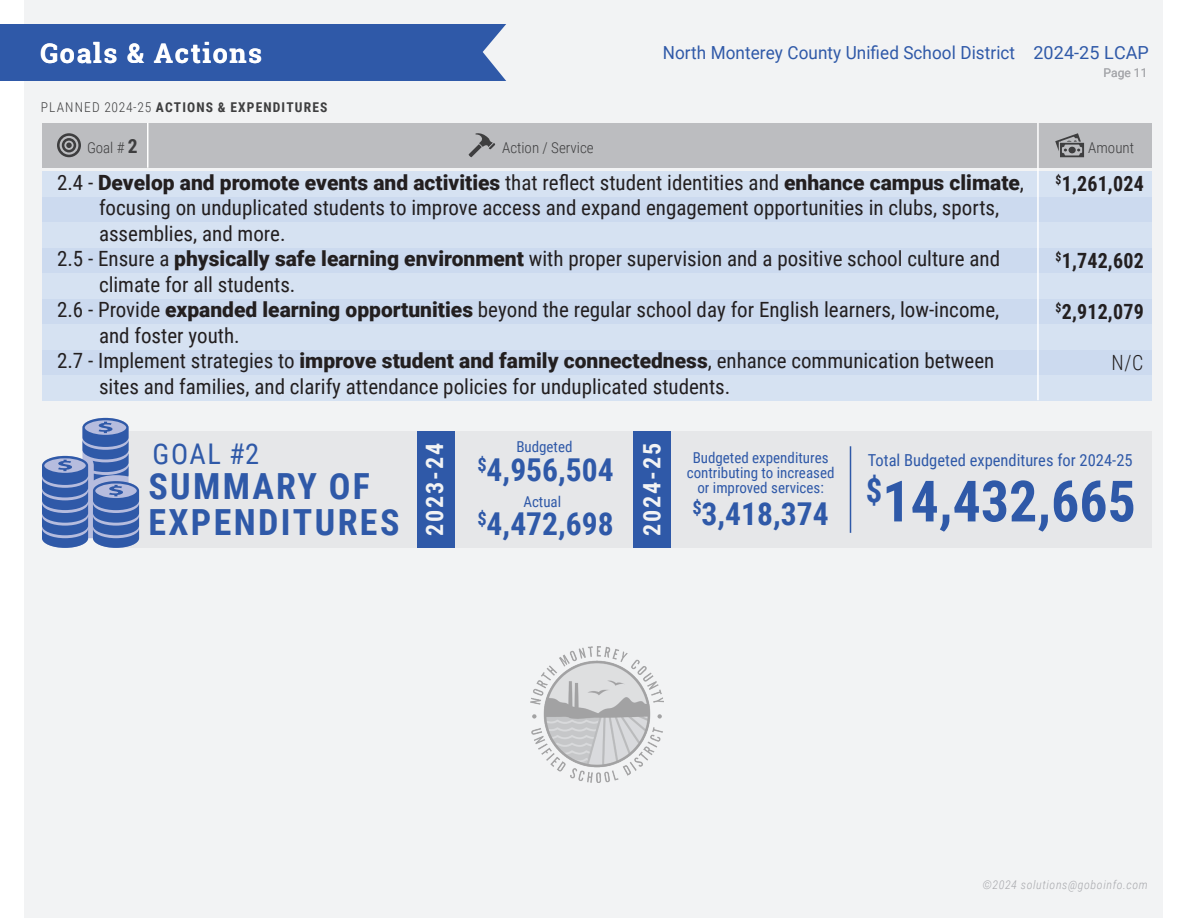
<style>
.page{position:relative;width:1188px;height:918px;background:#fff}
.page>*{position:absolute;margin:0;border:0;box-sizing:border-box;transform-origin:0 0}
.t1{font:700 57px "Roboto Condensed";color:#2f59a8}
.t2{font:700 36px/36px "Roboto Condensed";letter-spacing:.065em;color:#2f59a8}
.t3{font:700 31.5px "Roboto Condensed";color:#2f59a8}
.t4{font:28.5px "Roboto Condensed";color:#2f59a8}
.t5{font:700 27px "Roboto Slab";letter-spacing:.06em;color:#fff}
.t6{font:700 24px "Roboto Condensed";letter-spacing:.08em;color:#f2f3f4}
.t7{font:21px/25.5px "Roboto Condensed";color:#231f20}
.t8{font:700 21px "Roboto Condensed";letter-spacing:.01em;color:#231f20;scale:.95 1}
.t9{font:300 21px "Roboto Condensed";color:#231f20;scale:.95 1}
.t10{font:18px "Roboto";letter-spacing:.005em;color:#2f59a8;scale:.95 1}
.t11{font:16.5px "Roboto Condensed";color:#2f59a8}
.t12{font:15px/15px "Roboto Condensed";color:#2f59a8;text-align:center}
.t13{font:300 15px "Roboto Condensed";color:#3e3e3f}
.t14{font:700 13.5px "Roboto Condensed";letter-spacing:.085em;color:#3e3e3f}
.t15{font:italic 300 12px "Roboto Condensed";letter-spacing:.05em;color:#a8a9ad}
.t16{font:12px "Roboto";letter-spacing:.005em;color:#a8a9ad}
.s1{font-weight:300}
.s2{font-weight:700;font-size:19.5px}
.s3{font-family:"Roboto";font-weight:900}
</style>
<div class="page">
<div style="left:25px;top:0;width:1138px;height:918px;background:#f2f3f4"></div>
<div style="left:0;top:24px;width:506px;height:57px;background:#2f59a8"></div>
<div style="left:42px;top:123px;width:1110px;height:45px;background:#bcbdc0"></div>
<svg style="left:57px;top:133px;width:24px;height:24px"></svg>
<svg style="left:1055px;top:133px;width:29px;height:24px"></svg>
<div style="left:42px;top:171px;width:1110px;height:229px;background:#ccdaef"></div>
<div style="left:42px;top:171px;width:1110px;height:25px;background:#d6e2f2"></div>
<div style="left:42px;top:222px;width:1110px;height:25px;background:#d6e2f2"></div>
<div style="left:42px;top:273px;width:1110px;height:25px;background:#d6e2f2"></div>
<div style="left:42px;top:324px;width:1110px;height:25px;background:#d6e2f2"></div>
<div style="left:42px;top:375px;width:1110px;height:25px;background:#d6e2f2"></div>
<hr style="left:147px;top:123px;width:1px;height:45px;background:#fff">
<hr style="left:1037px;top:123px;width:2px;height:277px;background:#fff">
<svg style="left:469px;top:133px;width:26px;height:24px"></svg>
<img style="left:531px;top:647px;width:132px;height:135px">
<div style="left:117px;top:431px;width:1035px;height:117px;background:#e6e7e9"></div>
<div style="left:633px;top:431px;width:38px;height:117px;background:#2f59a8"></div>
<div style="left:417px;top:431px;width:38px;height:117px;background:#2f59a8"></div>
<svg style="left:42px;top:418px;width:97px;height:130px"></svg>
<hr style="left:850px;top:446px;width:1px;height:87px;background:#2f59a8">
<p class="t5" style="left:40px;top:35px;width:223px">Goals &amp; Actions</p>
<p class="t10" style="left:663px;top:40px;width:513px">North Monterey County Unified School District 2024-25 LCAP</p>
<p class="t14" style="left:41px;top:97px;width:288px"><span class="s1">PLANNED 2024-25</span> ACTIONS &amp; EXPENDITURES</p>
<p class="t16" style="left:1104px;top:64px;width:45px">Page 11</p>
<p class="t13" style="left:87px;top:137px;width:52px">Goal # <span class="s2">2</span></p>
<p class="t13" style="left:502px;top:137px;width:93px">Action / Service</p>
<p class="t13" style="left:1088px;top:137px;width:47px">Amount</p>
<p class="t7" style="left:99px;top:169px;width:927px;text-indent:-42px">2.4 - <span class="s3">Develop and promote events and activities</span> that reflect student identities and <span class="s3">enhance campus climate</span>, focusing on unduplicated students to improve access and expand engagement opportunities in clubs, sports, assemblies, and more.</p>
<p class="t7" style="left:99px;top:245px;width:903px;text-indent:-42px">2.5 - Ensure a <span class="s3">physically safe learning environment</span> with proper supervision and a positive school culture and climate for all students.</p>
<p class="t7" style="left:99px;top:296px;width:902px;text-indent:-42px">2.6 - Provide <span class="s3">expanded learning opportunities</span> beyond the regular school day for English learners, low-income, and foster youth.</p>
<p class="t7" style="left:99px;top:347px;width:897px;text-indent:-42px">2.7 - Implement strategies to <span class="s3">improve student and family connectedness</span>, enhance communication between sites and families, and clarify attendance policies for unduplicated students.</p>
<p class="t8" style="left:1056px;top:169px;width:94px"><sup>$</sup>1,261,024</p>
<p class="t8" style="left:1056px;top:246px;width:94px"><sup>$</sup>1,742,602</p>
<p class="t8" style="left:1056px;top:297px;width:94px"><sup>$</sup>2,912,079</p>
<p class="t9" style="left:1112px;top:348px;width:35px">N/C</p>
<p class="t12" style="left:516px;top:438px;width:58px">Budgeted</p>
<p class="t3" style="left:477px;top:448px;width:138px"><sup>$</sup>4,956,504</p>
<p class="t6" style="left:418px;top:536px;width:95px;rotate:-90deg">2023-24</p>
<p class="t6" style="left:635px;top:536px;width:95px;rotate:-90deg">2024-25</p>
<p class="t4" style="left:153px;top:434px;width:108px">GOAL #2</p>
<p class="t12" style="left:687px;top:450px;width:149px">Budgeted expenditures contributing to increased or improved services:</p>
<p class="t3" style="left:692px;top:491px;width:138px"><sup>$</sup>3,418,374</p>
<p class="t2" style="left:148px;top:467px;width:253px">SUMMARY OF<br>EXPENDITURES</p>
<p class="t12" style="left:523px;top:493px;width:39px">Actual</p>
<p class="t3" style="left:477px;top:502px;width:138px"><sup>$</sup>4,472,698</p>
<p class="t11" style="left:868px;top:449px;width:266px">Total Budgeted expenditures for 2024-25</p>
<p class="t1" style="left:866px;top:461px;width:271px"><sup>$</sup>14,432,665</p>
<p class="t15" style="left:982px;top:877px;width:167px">©2024 solutions@goboinfo.com</p>
</div>
